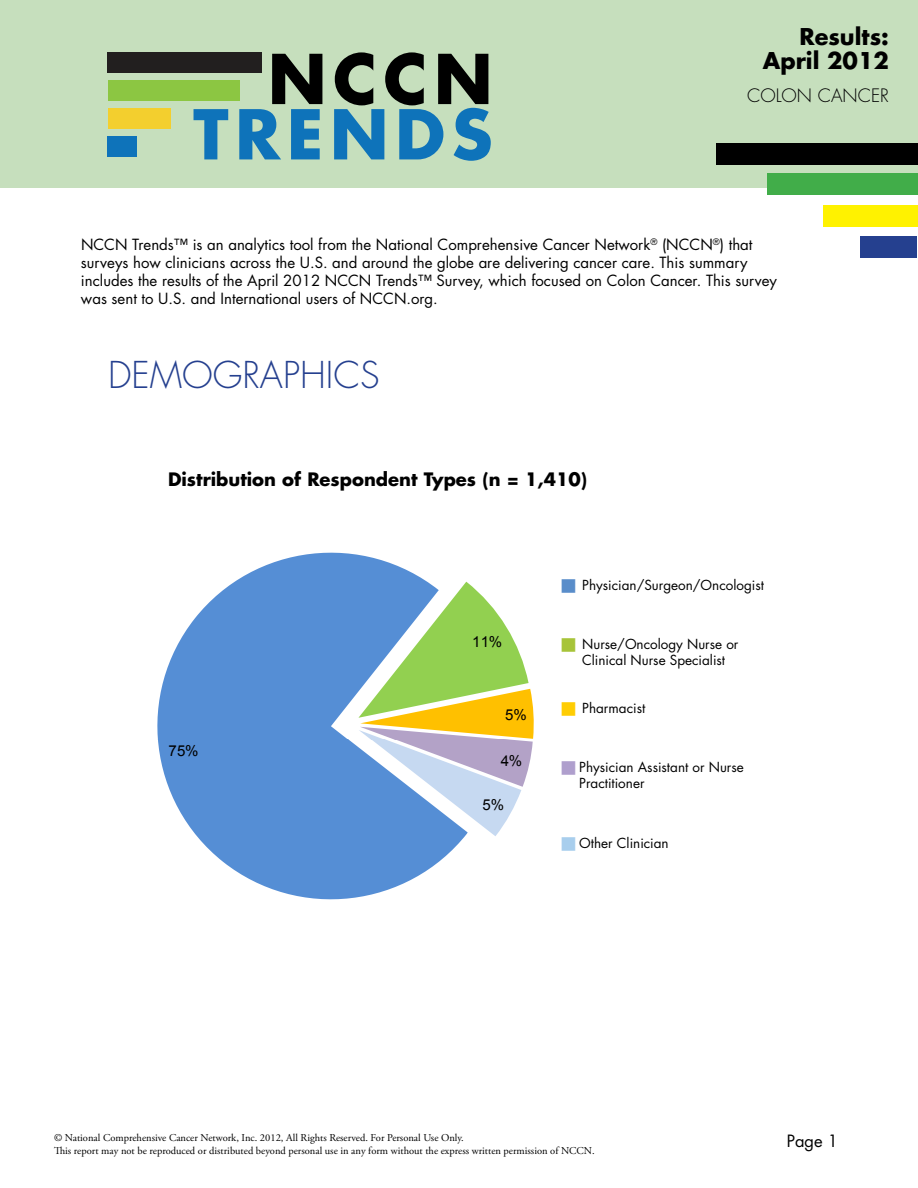
<style>
.page{position:relative;width:918px;height:1188px;background:#fff}
.page>*{position:absolute;margin:0;border:0;box-sizing:border-box;transform-origin:0 0}
.t1{font:700 66.75px "Futura";letter-spacing:.095em;color:#0e73ba}
.t2{font:700 66.75px "Futura";color:#000}
.t3{font:300 36px "Futura";color:#25408f}
.t4{font:700 22.5px/24px "Futura";color:#000;text-align:right}
.t5{font:700 18px "Futura";color:#000}
.t6{font:300 18px "Futura";color:#000}
.t7{font:16.5px "Futura";color:#000}
.t8{font:15px/18px "Futura";color:#000}
.t9{font:15px "Arial";color:#000}
.t10{font:13.5px/16.2px "Futura";color:#000}
.t11{font:10.5px/12.6px "Adobe Garamond Pro";color:#000}
</style>
<div class="page">
<div style="left:0;top:0;width:918px;height:188px;background:#c6dfbd"></div>
<div style="left:107px;top:52px;width:155px;height:21px;background:#221f1f"></div>
<div style="left:108px;top:80px;width:131px;height:21px;background:#8cc642"></div>
<div style="left:108px;top:108px;width:62px;height:20px;background:#f3cf2e"></div>
<div style="left:108px;top:137px;width:29px;height:20px;background:#0e73ba"></div>
<div style="left:767px;top:173px;width:151px;height:21px;background:#41ad49"></div>
<div style="left:717px;top:143px;width:201px;height:21px;background:#000"></div>
<div style="left:824px;top:205px;width:94px;height:21px;background:#fff200"></div>
<div style="left:861px;top:237px;width:56px;height:21px;background:#25408f"></div>
<svg style="left:157px;top:552px;width:310px;height:188px;fill:#558ed5"></svg>
<svg style="left:158px;top:740px;width:307px;height:160px;fill:#558ed5"></svg>
<svg style="left:358px;top:582px;width:176px;height:254px"></svg>
<h1 class="t2" style="left:268px;top:33px;width:226px">NCCN</h1>
<h1 class="t1" style="left:193px;top:88px;width:301px">TRENDS</h1>
<h3 class="t4" style="left:763px;top:24px;width:128px">Results:<br>April 2012</h3>
<p class="t6" style="left:747px;top:84px;width:122px">COLON CANCER</p>
<p class="t8" style="left:81px;top:235px;width:698px">NCCN Trends™ is an analytics tool from the National Comprehensive Cancer Network<sup>®</sup> (NCCN<sup>®</sup>) that surveys how clinicians across the U.S. and around the globe are delivering cancer care. This summary includes the results of the April 2012 NCCN Trends™ Survey, which focused on Colon Cancer. This survey was sent to U.S. and International users of NCCN.org.</p>
<h2 class="t3" style="left:108px;top:352px;width:273px">DEMOGRAPHICS</h2>
<p class="t5" style="left:168px;top:467px;width:421px">Distribution of Respondent Types (n = 1,410)</p>
<p class="t9" style="left:169px;top:740px;width:32px">75%</p>
<p class="t9" style="left:472px;top:632px;width:32px">11%</p>
<p class="t9" style="left:505px;top:705px;width:23px">5%</p>
<p class="t9" style="left:501px;top:751px;width:23px">4%</p>
<p class="t9" style="left:482px;top:795px;width:23px">5%</p>
<p class="t10" style="left:582px;top:576px;width:183px">Physician/Surgeon/Oncologist</p>
<p class="t10" style="left:582px;top:636px;width:158px">Nurse/Oncology Nurse or<br>Clinical Nurse Specialist</p>
<p class="t10" style="left:582px;top:700px;width:65px">Pharmacist</p>
<p class="t10" style="left:579px;top:759px;width:166px">Physician Assistant or Nurse<br>Practitioner</p>
<p class="t10" style="left:579px;top:835px;width:91px">Other Clinician</p>
<p class="t11" style="left:54px;top:1132px;width:542px">© National Comprehensive Cancer Network, Inc. 2012, All Rights Reserved. For Personal Use Only.<br>This report may not be reproduced or distributed beyond personal use in any form without the express written permission of NCCN.</p>
<p class="t7" style="left:787px;top:1129px;width:53px">Page 1</p>
</div>
